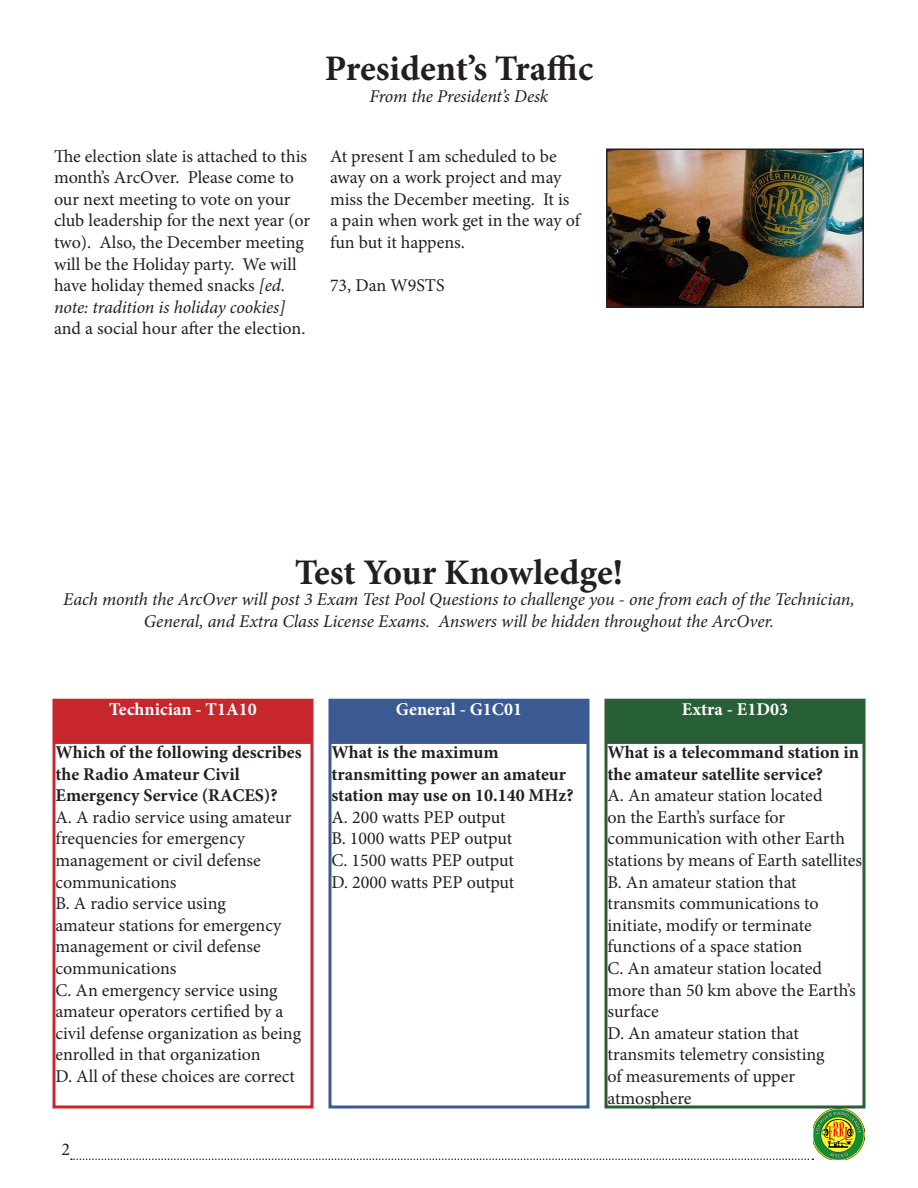
<style>
.page{position:relative;width:918px;height:1188px;background:#fff}
.page>*{position:absolute;margin:0;border:0;box-sizing:border-box;transform-origin:0 0}
.t1{font:700 36px "Minion Pro";letter-spacing:-.005em;color:#231f20}
.cal_day{font:18px/21.6px "Minion Pro";color:#231f20}
.cal_day-2{font:700 18px/21.6px "Minion Pro";color:#231f20}
.t2{font:italic 18px/21.6px "Minion Pro";letter-spacing:-.005em;color:#231f20;text-align:center}
.cal_day-3{font:700 18px "Minion Pro";color:#fff}
.s1{font-style:italic}
</style>
<div class="page">
<img style="left:813px;top:1108px;width:52px;height:51px">
<div style="left:606px;top:699px;width:258px;height:45px;background:#275f36"></div>
<div style="left:330px;top:699px;width:258px;height:45px;background:#3b5993"></div>
<div style="left:54px;top:699px;width:258px;height:45px;background:#c7262d"></div>
<div style="left:52px;top:699px;width:262px;height:409px;border:3px solid #c7262d"></div>
<img style="left:609px;top:151px;width:252px;height:154px">
<div style="left:606px;top:148px;width:258px;height:160px;border:2px solid #231f20"></div>
<div style="left:328px;top:699px;width:262px;height:409px;border:3px solid #3b5993"></div>
<div style="left:604px;top:699px;width:262px;height:409px;border:3px solid #275f36"></div>
<svg style="left:71px;top:1159px;width:742px;height:1px"></svg>
<p class="t1" style="left:325px;top:43px;width:270px">President’s Traffic</p>
<p class="t2" style="left:370px;top:85px;width:180px">From the President’s Desk</p>
<p class="cal_day" style="left:54px;top:145px;width:258px">The election slate is attached to this month’s ArcOver. Please come to our next meeting to vote on your club leadership for the next year (or two). Also, the December meeting will be the Holiday party. We will have holiday themed snacks <span class="s1">[ed. note: tradition is holiday cookies] </span>and a social hour after the election.</p>
<p class="cal_day" style="left:330px;top:145px;width:252px">At present I am scheduled to be away on a work project and may miss the December meeting. It is a pain when work get in the way of fun but it happens.</p>
<p class="cal_day" style="left:330px;top:275px;width:116px">73, Dan W9STS</p>
<p class="t1" style="left:295px;top:547px;width:330px">Test Your Knowledge!</p>
<p class="t2" style="left:63px;top:589px;width:793px">Each month the ArcOver will post 3 Exam Test Pool Questions to challenge you - one from each of the Technician,<br>General, and Extra Class License Exams. Answers will be hidden throughout the ArcOver.</p>
<p class="cal_day-3" style="left:109px;top:696px;width:149px">Technician - T1A10</p>
<p class="cal_day-2" style="left:56px;top:741px;width:248px">Which of the following describes the Radio Amateur Civil<br>Emergency Service (RACES)?</p>
<p class="cal_day" style="left:56px;top:806px;width:237px">A. A radio service using amateur frequencies for emergency management or civil defense communications</p>
<p class="cal_day" style="left:56px;top:893px;width:228px">B. A radio service using amateur stations for emergency management or civil defense communications</p>
<p class="cal_day" style="left:56px;top:979px;width:247px">C. An emergency service using amateur operators certified by a civil defense organization as being enrolled in that organization</p>
<p class="cal_day" style="left:56px;top:1066px;width:241px">D. All of these choices are correct</p>
<p class="cal_day" style="left:62px;top:1138px;width:10px">2</p>
<p class="cal_day-3" style="left:396px;top:696px;width:128px">General - G1C01</p>
<p class="cal_day-2" style="left:332px;top:741px;width:244px">What is the maximum transmitting power an amateur station may use on 10.140 MHz?</p>
<p class="cal_day" style="left:332px;top:806px;width:176px">A. 200 watts PEP output</p>
<p class="cal_day" style="left:332px;top:828px;width:182px">B. 1000 watts PEP output</p>
<p class="cal_day" style="left:332px;top:850px;width:184px">C. 1500 watts PEP output</p>
<p class="cal_day" style="left:332px;top:871px;width:184px">D. 2000 watts PEP output</p>
<p class="cal_day-3" style="left:682px;top:696px;width:108px">Extra - E1D03</p>
<p class="cal_day-2" style="left:608px;top:741px;width:253px">What is a telecommand station in the amateur satellite service?</p>
<p class="cal_day" style="left:608px;top:785px;width:256px">A. An amateur station located<br>on the Earth’s surface for communication with other Earth stations by means of Earth satellites</p>
<p class="cal_day" style="left:608px;top:871px;width:213px">B. An amateur station that transmits communications to initiate, modify or terminate functions of a space station</p>
<p class="cal_day" style="left:608px;top:958px;width:250px">C. An amateur station located more than 50 km above the Earth’s surface</p>
<p class="cal_day" style="left:608px;top:1022px;width:219px">D. An amateur station that transmits telemetry consisting of measurements of upper atmosphere</p>
</div>
